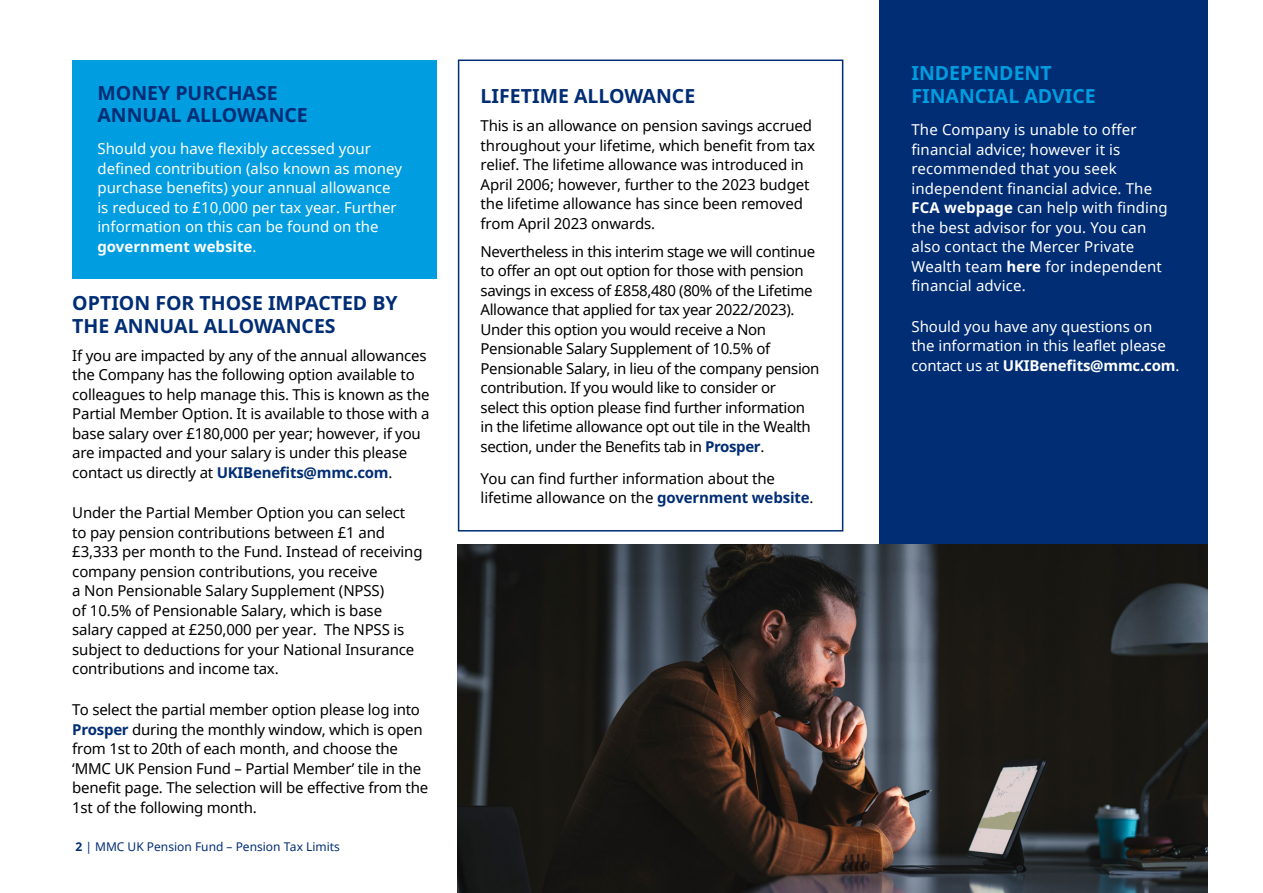
<style>
.page{position:relative;width:1263px;height:893px;background:#fff}
.page>*{position:absolute;margin:0;border:0;box-sizing:border-box;transform-origin:0 0}
.t1{font:700 19.5px/22.5px "Noto Sans";color:#002d74}
.t2{font:700 19.5px/22.5px "Noto Sans";color:#009de0}
.t3{font:15px/19.5px "Noto Sans";letter-spacing:-.015em;color:#000}
.t4{font:15px/19.5px "Noto Sans";color:#fff}
.t5{font:12px "Noto Sans";color:#002d74}
.s1{font-weight:700}
.s2{font-weight:700;color:#002d74}
</style>
<div class="page">
<div style="left:458px;top:60px;width:385px;height:471px;border:2px solid #002d74"></div>
<div style="left:879px;top:0;width:329px;height:893px;background:#002d74"></div>
<div style="left:72px;top:60px;width:365px;height:219px;background:#009de0"></div>
<img style="left:458px;top:544px;width:750px;height:349px">
<h1 class="t1" style="left:97px;top:82px;width:212px">MONEY PURCHASE<br>ANNUAL ALLOWANCE</h1>
<p class="t4" style="left:97px;top:139px;width:306px">Should you have flexibly accessed your defined contribution (also known as money purchase benefits) your annual allowance is reduced to £10,000 per tax year. Further information on this can be found on the <span class="s1">government website</span>.</p>
<h1 class="t1" style="left:72px;top:292px;width:327px">OPTION FOR THOSE IMPACTED BY<br>THE ANNUAL ALLOWANCES</h1>
<p class="t3" style="left:72px;top:345px;width:359px">If you are impacted by any of the annual allowances the Company has the following option available to colleagues to help manage this. This is known as the Partial Member Option. It is available to those with a base salary over £180,000 per year; however, if you are impacted and your salary is under this please contact us directly at <span class="s2">UKIBenefits@mmc.com</span>.</p>
<p class="t3" style="left:72px;top:503px;width:352px">Under the Partial Member Option you can select to pay pension contributions between £1 and £3,333 per month to the Fund. Instead of receiving company pension contributions, you receive<br>a Non Pensionable Salary Supplement (NPSS)<br>of 10.5% of Pensionable Salary, which is base salary capped at £250,000 per year. The NPSS is subject to deductions for your National Insurance contributions and income tax.</p>
<p class="t3" style="left:72px;top:700px;width:357px">To select the partial member option please log into <span class="s2">Prosper</span> during the monthly window, which is open from 1st to 20th of each month, and choose the ‘MMC UK Pension Fund – Partial Member’ tile in the benefit page. The selection will be effective from the 1st of the following month.</p>
<p class="t5" style="left:75px;top:838px;width:266px"><span class="s1">2</span> | MMC UK Pension Fund – Pension Tax Limits</p>
<h1 class="t1" style="left:481px;top:85px;width:216px">LIFETIME ALLOWANCE</h1>
<p class="t3" style="left:481px;top:116px;width:336px">This is an allowance on pension savings accrued throughout your lifetime, which benefit from tax relief. The lifetime allowance was introduced in April 2006; however, further to the 2023 budget the lifetime allowance has since been removed from April 2023 onwards.</p>
<p class="t3" style="left:481px;top:241px;width:340px">Nevertheless in this interim stage we will continue to offer an opt out option for those with pension savings in excess of £858,480 (80% of the Lifetime Allowance that applied for tax year 2022/2023).<br>Under this option you would receive a Non Pensionable Salary Supplement of 10.5% of Pensionable Salary, in lieu of the company pension contribution. If you would like to consider or<br>select this option please find further information in the lifetime allowance opt out tile in the Wealth section, under the Benefits tab in <span class="s2">Prosper</span>.</p>
<p class="t3" style="left:481px;top:468px;width:334px">You can find further information about the lifetime allowance on the <span class="s2">government website</span>.</p>
<h1 class="t2" style="left:911px;top:62px;width:186px">INDEPENDENT<br>FINANCIAL ADVICE</h1>
<p class="t4" style="left:911px;top:120px;width:258px">The Company is unable to offer financial advice; however it is recommended that you seek independent financial advice. The<br><span class="s1">FCA webpage</span> can help with finding the best advisor for you. You can also contact the Mercer Private<br>Wealth team <span class="s1">here</span> for independent financial advice.</p>
<p class="t4" style="left:911px;top:316px;width:270px">Should you have any questions on<br>the information in this leaflet please contact us at <span class="s1">UKIBenefits@mmc.com</span>.</p>
</div>
